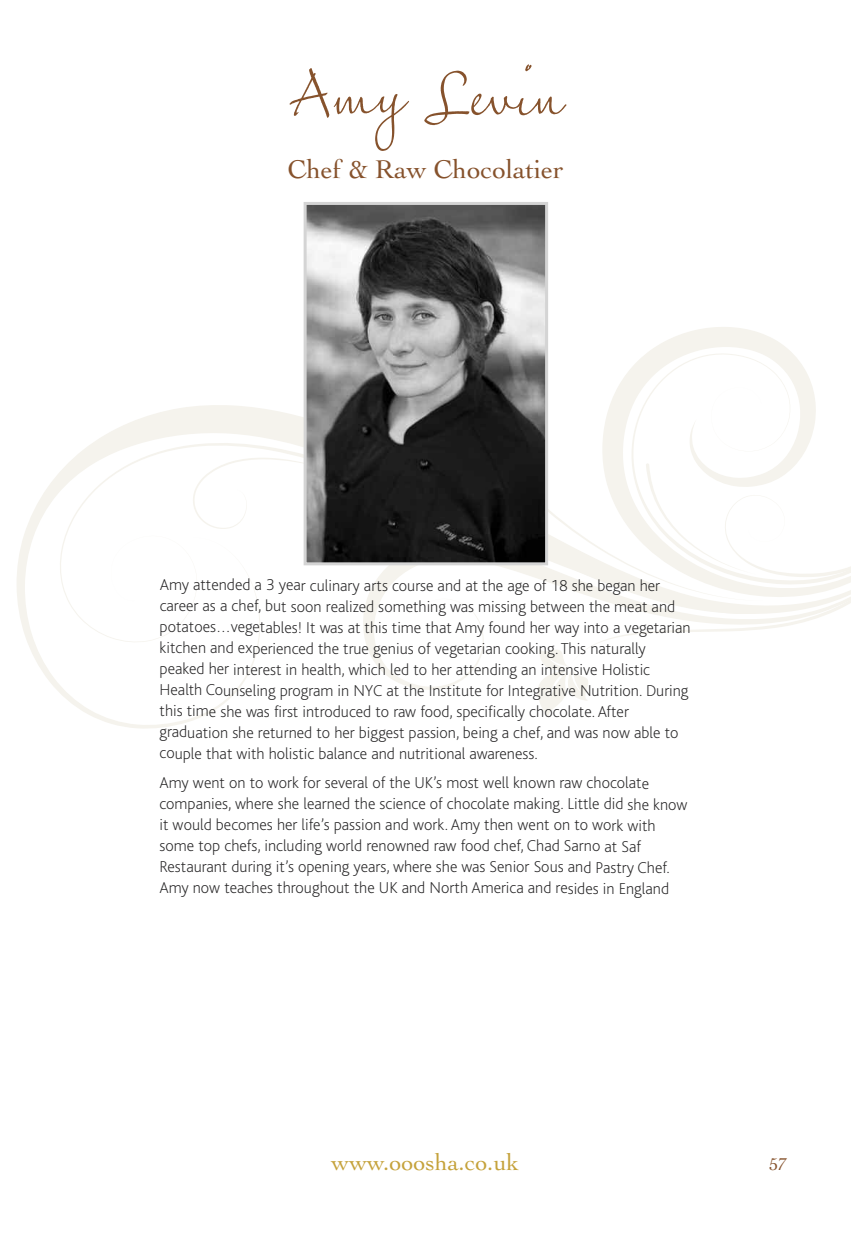
<style>
.page{position:relative;width:851px;height:1234px;background:#fff}
.page>*{position:absolute;margin:0;border:0;box-sizing:border-box;transform-origin:0 0}
.t1{font:75px "Freedom Writer BF";color:#86522c}
.t2{font:27px "Cochin";color:#86522c}
.t3{font:24px "Cochin";color:#c5a23b}
.t4{font:18px "Cochin";color:#86522c}
.t5{font:200 16.5px/21px "Bliss";color:#272627}
</style>
<div class="page">
<svg style="left:17px;top:405px;width:418px;height:323px"></svg>
<svg style="left:604px;top:327px;width:188px;height:101px"></svg>
<svg style="left:362px;top:643px;width:122px;height:46px"></svg>
<svg style="left:631px;top:353px;width:185px;height:110px"></svg>
<svg style="left:59px;top:441px;width:425px;height:202px"></svg>
<svg style="left:590px;top:577px;width:260px;height:70px"></svg>
<svg style="left:538px;top:647px;width:51px;height:70px"></svg>
<svg style="left:762px;top:463px;width:88px;height:114px"></svg>
<svg style="left:192px;top:457px;width:111px;height:72px"></svg>
<svg style="left:470px;top:428px;width:292px;height:172px"></svg>
<img style="left:307px;top:206px;width:237px;height:355px">
<div style="left:303px;top:202px;width:245px;height:363px;border:3px solid #d4d4d4"></div>
<h1 class="t1" style="left:289px;top:44px;width:274px">Amy Levin</h1>
<h2 class="t2" style="left:287px;top:159px;width:278px">Chef &amp; Raw Chocolatier</h2>
<p class="t5" style="left:159px;top:576px;width:532px">Amy attended a 3 year culinary arts course and at the age of 18 she began her career as a chef, but soon realized something was missing between the meat and potatoes…vegetables! It was at this time that Amy found her way into a vegetarian kitchen and experienced the true genius of vegetarian cooking. This naturally peaked her interest in health, which led to her attending an intensive Holistic Health Counseling program in NYC at the Institute for Integrative Nutrition. During this time she was first introduced to raw food, specifically chocolate. After graduation she returned to her biggest passion, being a chef, and was now able to couple that with holistic balance and nutritional awareness.</p>
<p class="t5" style="left:159px;top:773px;width:529px">Amy went on to work for several of the UK’s most well known raw chocolate companies, where she learned the science of chocolate making. Little did she know it would becomes her life’s passion and work. Amy then went on to work with some top chefs, including world renowned raw food chef, Chad Sarno at Saf Restaurant during it’s opening years, where she was Senior Sous and Pastry Chef.<br>Amy now teaches throughout the UK and North America and resides in England</p>
<h3 class="t3" style="left:331px;top:1152px;width:189px">www.ooosha.co.uk</h3>
<p class="t4" style="left:769px;top:1157px;width:19px">57</p>
</div>
